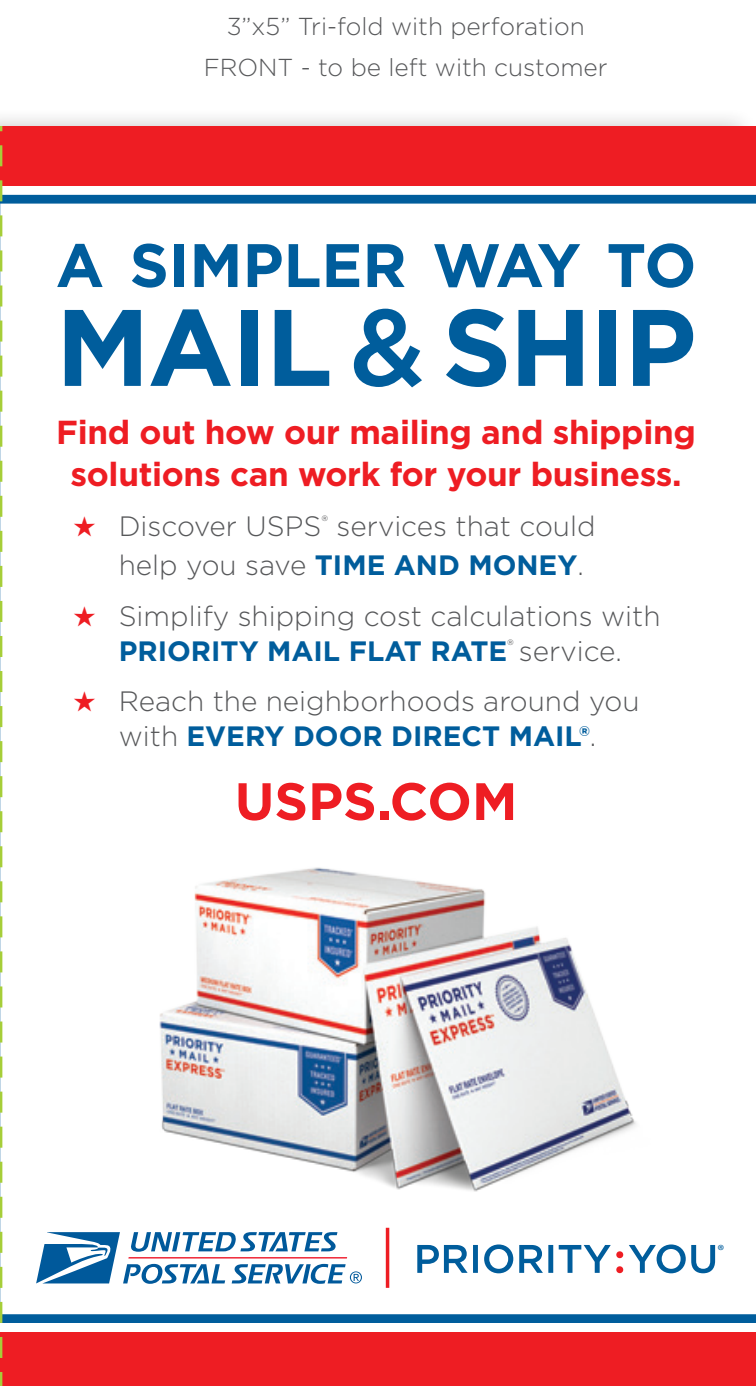
<style>
.page{position:relative;width:756px;height:1386px;background:#fff}
.page>*{position:absolute;margin:0;border:0;box-sizing:border-box;transform-origin:0 0}
.t1{font:700 108.5px "Gotham";letter-spacing:-.02em;color:#005d9c}
.t2{font:700 61.25px "Gotham";color:#005d9c}
.t3{font:700 52.5px "Gotham";color:#ee1d23}
.t4{font:700 33.25px/42px "Gotham";letter-spacing:-.01em;color:#ee1d23;text-align:center}
.t5{font:300 28px/35px "Gotham";color:#57585a;text-align:center}
.t6{font:300 24.5px/40.2px "Gotham";color:#57585a;text-align:center}
.t7{font:16.45px "Myriad Pro";color:#005d9c}
.s1{font-weight:500}
.s2{color:#ee1d23}
.s3{font-weight:700;color:#005d9c}
</style>
<div class="page">
<div style="left:0;top:1333px;width:756px;height:53px;background:#ee1d23"></div>
<div style="left:0;top:126px;width:756px;height:59px;background:#ee1d23"></div>
<div style="left:0;top:195px;width:756px;height:9px;background:#005d9c"></div>
<div style="left:0;top:1314px;width:756px;height:9px;background:#005d9c"></div>
<img style="left:159px;top:867px;width:477px;height:325px">
<svg style="left:36px;top:1232px;width:326px;height:52px"></svg>
<div style="left:616px;top:1251px;width:7px;height:7px;background:#ee1d23;border-radius:3px"></div>
<div style="left:616px;top:1266px;width:7px;height:7px;background:#ee1d23;border-radius:3px"></div>
<svg style="left:417px;top:1244px;width:194px;height:29px"></svg>
<svg style="left:629px;top:1244px;width:86px;height:29px"></svg>
<hr style="left:386px;top:1228px;width:3px;height:60px;background:#ee1d23">
<svg style="left:0;top:126px;width:2px;height:1260px"></svg>
<p class="t6" style="left:204px;top:6px;width:406px">3”x5” Tri-fold with perforation<br>FRONT - to be left with customer</p>
<h2 class="t2" style="left:56px;top:225px;width:642px">A SIMPLER WAY TO</h2>
<h1 class="t1" style="left:56px;top:276px;width:642px">MAIL <span class="s1">&amp;</span> SHIP</h1>
<p class="t4" style="left:56px;top:411px;width:641px">Find out how our mailing and shipping solutions can work for your business.</p>
<p class="t5" style="left:119px;top:506px;width:478px;line-height:38.5px;text-align:left;text-indent:-46px"><span class="s2">★</span> Discover USPS<sup>®</sup> services that could help you save <span class="s3">TIME AND MONEY</span>.</p>
<p class="t5" style="left:73px;top:597px;width:589px"><span class="s2">★</span> Simplify shipping cost calculations with<br><span class="s3">PRIORITY MAIL FLAT RATE</span><sup>®</sup> service.</p>
<p class="t5" style="left:73px;top:683px;width:568px"><span class="s2">★</span> Reach the neighborhoods around you with <span class="s3">EVERY DOOR DIRECT MAIL®</span>.</p>
<h3 class="t3" style="left:235px;top:767px;width:284px">USPS.COM</h3>
<p class="t7" style="left:718px;top:1240px;width:8px">®</p>
</div>
